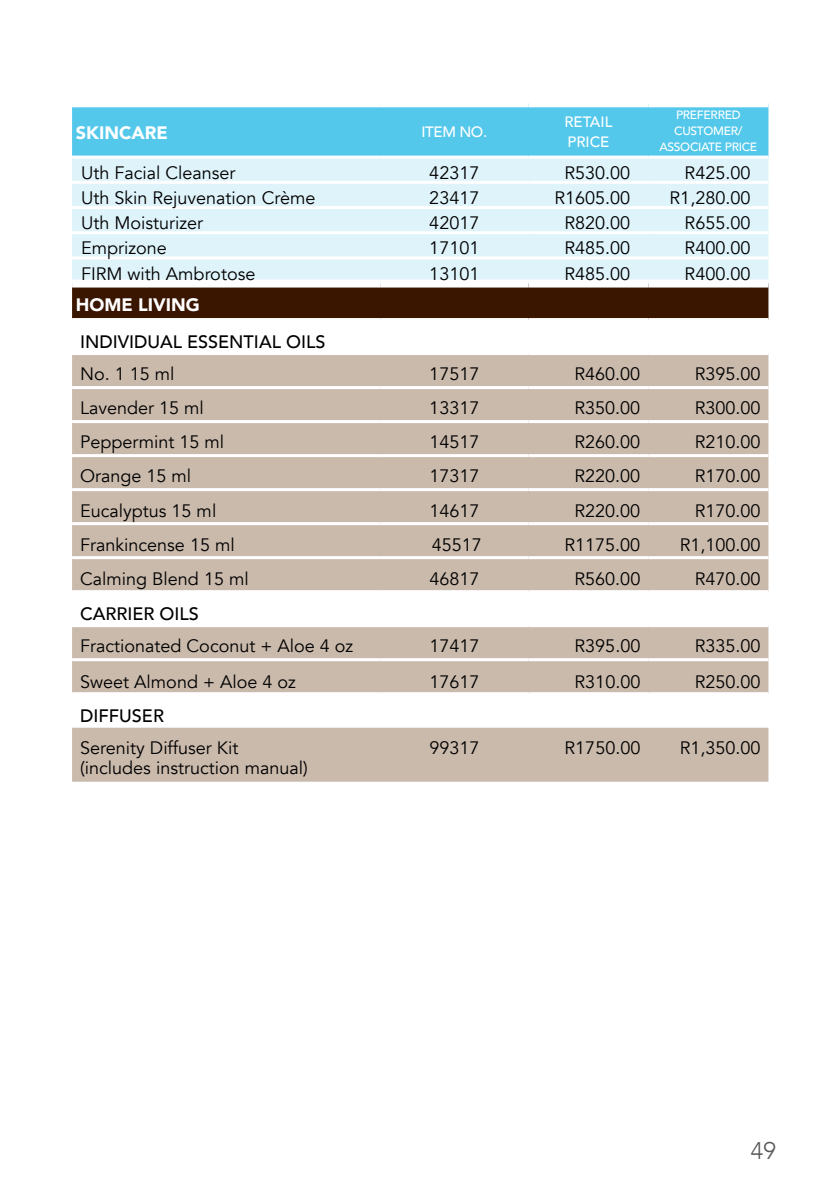
<style>
.page{position:relative;width:840px;height:1191px;background:#fff}
.page>*{position:absolute;margin:0;border:0;box-sizing:border-box;transform-origin:0 0}
.t1{font:300 24px "Avenir";color:#58595b}
.t2{font:18px/20px "Avenir";color:#000}
.t3{font:500 18px "Avenir";color:#000}
.t4{font:900 18px "Avenir";color:#fff}
.t5{font:500 15px/20px "Avenir";color:#fff}
.t6{font:500 12px/16px "Avenir";letter-spacing:-.025em;color:#fff;text-align:center}
</style>
<div class="page">
<div style="left:72px;top:107px;width:696px;height:49px;background:#53c8eb"></div>
<div style="left:72px;top:159px;width:696px;height:120px;background:#dff3fa"></div>
<div style="left:72px;top:287px;width:696px;height:31px;background:#3a1600"></div>
<svg style="left:72px;top:355px;width:696px;height:426px;fill:#cabaac"></svg>
<hr style="left:72px;top:181px;width:308px;height:3px;background:#fff">
<hr style="left:380px;top:181px;width:148px;height:3px;background:#fff">
<hr style="left:528px;top:181px;width:120px;height:3px;background:#fff">
<hr style="left:648px;top:181px;width:120px;height:3px;background:#fff">
<hr style="left:72px;top:206px;width:308px;height:3px;background:#fff">
<hr style="left:380px;top:206px;width:148px;height:3px;background:#fff">
<hr style="left:528px;top:206px;width:120px;height:3px;background:#fff">
<hr style="left:648px;top:206px;width:120px;height:3px;background:#fff">
<hr style="left:72px;top:231px;width:308px;height:3px;background:#fff">
<hr style="left:380px;top:231px;width:148px;height:3px;background:#fff">
<hr style="left:528px;top:231px;width:120px;height:3px;background:#fff">
<hr style="left:648px;top:231px;width:120px;height:3px;background:#fff">
<hr style="left:72px;top:256px;width:308px;height:3px;background:#fff">
<hr style="left:380px;top:256px;width:148px;height:3px;background:#fff">
<hr style="left:528px;top:256px;width:120px;height:3px;background:#fff">
<hr style="left:648px;top:256px;width:120px;height:3px;background:#fff">
<hr style="left:72px;top:386px;width:308px;height:3px;background:#fff">
<hr style="left:380px;top:386px;width:148px;height:3px;background:#fff">
<hr style="left:528px;top:386px;width:120px;height:3px;background:#fff">
<hr style="left:648px;top:386px;width:120px;height:3px;background:#fff">
<hr style="left:72px;top:420px;width:308px;height:3px;background:#fff">
<hr style="left:380px;top:420px;width:148px;height:3px;background:#fff">
<hr style="left:528px;top:420px;width:120px;height:3px;background:#fff">
<hr style="left:648px;top:420px;width:120px;height:3px;background:#fff">
<hr style="left:72px;top:454px;width:308px;height:3px;background:#fff">
<hr style="left:380px;top:454px;width:148px;height:3px;background:#fff">
<hr style="left:528px;top:454px;width:120px;height:3px;background:#fff">
<hr style="left:648px;top:454px;width:120px;height:3px;background:#fff">
<hr style="left:72px;top:488px;width:308px;height:3px;background:#fff">
<hr style="left:380px;top:488px;width:148px;height:3px;background:#fff">
<hr style="left:528px;top:488px;width:120px;height:3px;background:#fff">
<hr style="left:648px;top:488px;width:120px;height:3px;background:#fff">
<hr style="left:72px;top:522px;width:308px;height:3px;background:#fff">
<hr style="left:380px;top:522px;width:148px;height:3px;background:#fff">
<hr style="left:528px;top:522px;width:120px;height:3px;background:#fff">
<hr style="left:648px;top:522px;width:120px;height:3px;background:#fff">
<hr style="left:72px;top:556px;width:308px;height:3px;background:#fff">
<hr style="left:380px;top:556px;width:148px;height:3px;background:#fff">
<hr style="left:528px;top:556px;width:120px;height:3px;background:#fff">
<hr style="left:648px;top:556px;width:120px;height:3px;background:#fff">
<hr style="left:72px;top:590px;width:308px;height:3px;background:#fff">
<hr style="left:380px;top:590px;width:148px;height:3px;background:#fff">
<hr style="left:528px;top:590px;width:120px;height:3px;background:#fff">
<hr style="left:648px;top:590px;width:120px;height:3px;background:#fff">
<hr style="left:72px;top:624px;width:308px;height:3px;background:#fff">
<hr style="left:380px;top:624px;width:148px;height:3px;background:#fff">
<hr style="left:528px;top:624px;width:120px;height:3px;background:#fff">
<hr style="left:648px;top:624px;width:120px;height:3px;background:#fff">
<hr style="left:72px;top:658px;width:308px;height:3px;background:#fff">
<hr style="left:380px;top:658px;width:148px;height:3px;background:#fff">
<hr style="left:528px;top:658px;width:120px;height:3px;background:#fff">
<hr style="left:648px;top:658px;width:120px;height:3px;background:#fff">
<hr style="left:72px;top:692px;width:308px;height:3px;background:#fff">
<hr style="left:380px;top:692px;width:148px;height:3px;background:#fff">
<hr style="left:528px;top:692px;width:120px;height:3px;background:#fff">
<hr style="left:648px;top:692px;width:120px;height:3px;background:#fff">
<p class="t4" style="left:76px;top:117px;width:93px">SKINCARE</p>
<p class="t5" style="left:421px;top:121px;width:67px">ITEM NO.</p>
<p class="t5" style="left:564px;top:111px;width:50px">RETAIL<br>PRICE</p>
<p class="t6" style="left:659px;top:106px;width:99px">PREFERRED<br>CUSTOMER/<br>ASSOCIATE PRICE</p>
<p class="t2" style="left:81px;top:163px;width:156px">Uth Facial Cleanser</p>
<p class="t2" style="left:429px;top:163px;width:52px">42317</p>
<p class="t2" style="left:564px;top:163px;width:67px">R530.00</p>
<p class="t2" style="left:684px;top:163px;width:67px">R425.00</p>
<p class="t2" style="left:81px;top:188px;width:236px">Uth Skin Rejuvenation Crème</p>
<p class="t2" style="left:429px;top:188px;width:52px">23417</p>
<p class="t2" style="left:554px;top:188px;width:77px">R1605.00</p>
<p class="t2" style="left:669px;top:188px;width:82px">R1,280.00</p>
<p class="t2" style="left:81px;top:213px;width:123px">Uth Moisturizer</p>
<p class="t2" style="left:429px;top:213px;width:52px">42017</p>
<p class="t2" style="left:564px;top:213px;width:67px">R820.00</p>
<p class="t2" style="left:684px;top:213px;width:67px">R655.00</p>
<p class="t2" style="left:81px;top:238px;width:87px">Emprizone</p>
<p class="t2" style="left:429px;top:238px;width:52px">17101</p>
<p class="t2" style="left:564px;top:238px;width:67px">R485.00</p>
<p class="t2" style="left:684px;top:238px;width:67px">R400.00</p>
<p class="t2" style="left:81px;top:264px;width:176px">FIRM with Ambrotose</p>
<p class="t2" style="left:429px;top:264px;width:52px">13101</p>
<p class="t2" style="left:564px;top:264px;width:67px">R485.00</p>
<p class="t2" style="left:684px;top:264px;width:67px">R400.00</p>
<p class="t4" style="left:76px;top:289px;width:125px">HOME LIVING</p>
<p class="t3" style="left:80px;top:326px;width:247px">INDIVIDUAL ESSENTIAL OILS</p>
<p class="t2" style="left:80px;top:364px;width:96px">No. 1 15 ml</p>
<p class="t2" style="left:429px;top:364px;width:52px">17517</p>
<p class="t2" style="left:574px;top:364px;width:67px">R460.00</p>
<p class="t2" style="left:694px;top:364px;width:67px">R395.00</p>
<p class="t2" style="left:80px;top:398px;width:125px">Lavender 15 ml</p>
<p class="t2" style="left:429px;top:398px;width:52px">13317</p>
<p class="t2" style="left:574px;top:398px;width:67px">R350.00</p>
<p class="t2" style="left:694px;top:398px;width:67px">R300.00</p>
<p class="t2" style="left:80px;top:432px;width:145px">Peppermint 15 ml</p>
<p class="t2" style="left:429px;top:432px;width:52px">14517</p>
<p class="t2" style="left:574px;top:432px;width:67px">R260.00</p>
<p class="t2" style="left:694px;top:432px;width:67px">R210.00</p>
<p class="t2" style="left:80px;top:466px;width:113px">Orange 15 ml</p>
<p class="t2" style="left:429px;top:466px;width:52px">17317</p>
<p class="t2" style="left:574px;top:466px;width:67px">R220.00</p>
<p class="t2" style="left:694px;top:466px;width:67px">R170.00</p>
<p class="t2" style="left:80px;top:501px;width:138px">Eucalyptus 15 ml</p>
<p class="t2" style="left:429px;top:501px;width:52px">14617</p>
<p class="t2" style="left:574px;top:501px;width:67px">R220.00</p>
<p class="t2" style="left:694px;top:501px;width:67px">R170.00</p>
<p class="t2" style="left:80px;top:535px;width:156px">Frankincense 15 ml</p>
<p class="t2" style="left:431px;top:535px;width:52px">45517</p>
<p class="t2" style="left:564px;top:535px;width:77px">R1175.00</p>
<p class="t2" style="left:679px;top:535px;width:82px">R1,100.00</p>
<p class="t2" style="left:80px;top:569px;width:170px">Calming Blend 15 ml</p>
<p class="t2" style="left:429px;top:569px;width:52px">46817</p>
<p class="t2" style="left:574px;top:569px;width:67px">R560.00</p>
<p class="t2" style="left:694px;top:569px;width:67px">R470.00</p>
<p class="t3" style="left:80px;top:598px;width:120px">CARRIER OILS</p>
<p class="t2" style="left:80px;top:636px;width:274px">Fractionated Coconut + Aloe 4 oz</p>
<p class="t2" style="left:429px;top:636px;width:52px">17417</p>
<p class="t2" style="left:574px;top:636px;width:67px">R395.00</p>
<p class="t2" style="left:694px;top:636px;width:67px">R335.00</p>
<p class="t2" style="left:80px;top:672px;width:217px">Sweet Almond + Aloe 4 oz</p>
<p class="t2" style="left:429px;top:672px;width:52px">17617</p>
<p class="t2" style="left:574px;top:672px;width:67px">R310.00</p>
<p class="t2" style="left:694px;top:672px;width:67px">R250.00</p>
<p class="t3" style="left:80px;top:700px;width:85px">DIFFUSER</p>
<p class="t2" style="left:80px;top:738px;width:229px">Serenity Diffuser Kit (includes instruction manual)</p>
<p class="t2" style="left:429px;top:738px;width:52px">99317</p>
<p class="t2" style="left:564px;top:738px;width:77px">R1750.00</p>
<p class="t2" style="left:679px;top:738px;width:82px">R1,350.00</p>
<h1 class="t1" style="left:750px;top:1136px;width:26px">49</h1>
</div>
